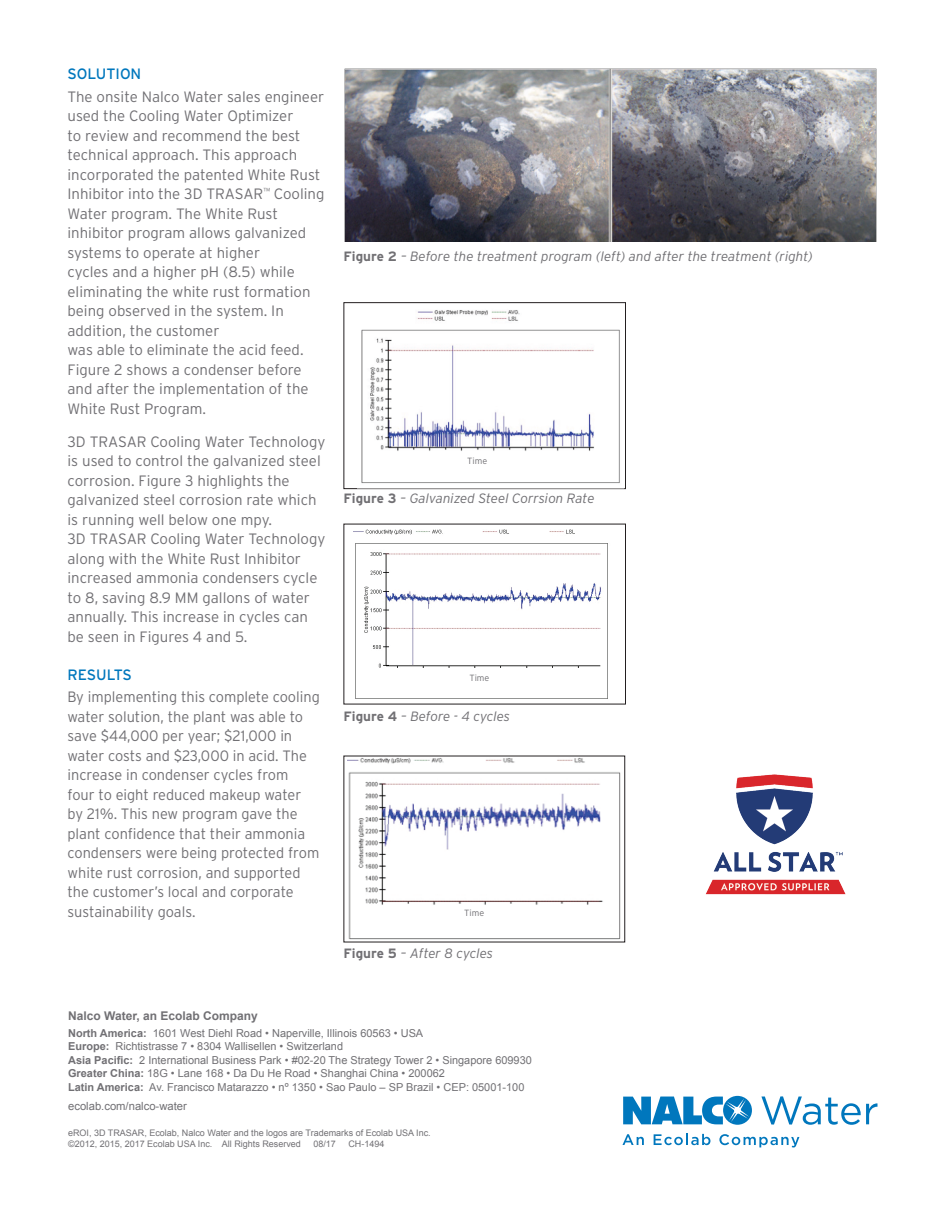
<style>
.page{position:relative;width:945px;height:1215px;background:#fff}
.page>*{position:absolute;margin:0;border:0;box-sizing:border-box;transform-origin:0 0}
.t1{font:300 15px/19.5px "Interstate";color:#717074}
.t2{font:15px "Interstate";color:#0077bd}
.t3{font:italic 300 13.5px "Interstate";color:#717074}
.t4{font:700 12px "Arial";color:#717074}
.t5{font:11.25px "Arial";color:#717074}
.t6{font:10.95px/13.5px "Arial";color:#717074}
.t7{font:9px/12px "Arial";color:#717074}
.t8{font:300 9px "Interstate";color:#717074}
.s1{font-weight:700;font-style:normal}
.s2{font-weight:700}
</style>
<div class="page">
<img style="left:347px;top:758px;width:274px;height:182px">
<div style="left:344px;top:302px;width:282px;height:187px;border:1px solid #231f20"></div>
<img style="left:344px;top:68px;width:533px;height:174px">
<img style="left:357px;top:310px;width:267px;height:178px">
<div style="left:389px;top:452px;width:225px;height:29px;background:#fff"></div>
<img style="left:353px;top:530px;width:255px;height:169px">
<div style="left:393px;top:668px;width:211px;height:28px;background:#fff"></div>
<div style="left:380px;top:906px;width:229px;height:29px;background:#fff"></div>
<img style="left:706px;top:774px;width:140px;height:121px">
<svg style="left:622px;top:1134px;width:22px;height:11px"></svg>
<svg style="left:654px;top:1134px;width:56px;height:11px"></svg>
<svg style="left:719px;top:1134px;width:80px;height:14px"></svg>
<svg style="left:623px;top:1096px;width:129px;height:29px"></svg>
<svg style="left:761px;top:1096px;width:116px;height:29px"></svg>
<p class="t2" style="left:68px;top:65px;width:75px">SOLUTION</p>
<p class="t1" style="left:68px;top:87px;width:258px">The onsite Nalco Water sales engineer used the Cooling Water Optimizer<br>to review and recommend the best technical approach. This approach incorporated the patented White Rust<br>Inhibitor into the 3D TRASAR<sup>™</sup> Cooling<br>Water program. The White Rust inhibitor program allows galvanized systems to operate at higher<br>cycles and a higher pH (8.5) while eliminating the white rust formation being observed in the system. In addition, the customer<br>was able to eliminate the acid feed.<br>Figure 2 shows a condenser before and after the implementation of the<br>White Rust Program.</p>
<p class="t1" style="left:68px;top:432px;width:259px">3D TRASAR Cooling Water Technology is used to control the galvanized steel corrosion. Figure 3 highlights the galvanized steel corrosion rate which is running well below one mpy.<br>3D TRASAR Cooling Water Technology along with the White Rust Inhibitor increased ammonia condensers cycle to 8, saving 8.9 MM gallons of water annually. This increase in cycles can be seen in Figures 4 and 5.</p>
<p class="t2" style="left:68px;top:666px;width:66px">RESULTS</p>
<p class="t1" style="left:68px;top:687px;width:254px">By implementing this complete cooling water solution, the plant was able to save $44,000 per year; $21,000 in water costs and $23,000 in acid. The increase in condenser cycles from<br>four to eight reduced makeup water by 21%. This new program gave the plant confidence that their ammonia condensers were being protected from white rust corrosion, and supported the customer’s local and corporate sustainability goals.</p>
<p class="t3" style="left:344px;top:248px;width:471px"><span class="s1">Figure 2</span> – Before the treatment program (left) and after the treatment (right)</p>
<p class="t8" style="left:467px;top:455px;width:21px">Time</p>
<p class="t3" style="left:344px;top:490px;width:253px"><span class="s1">Figure 3</span> – Galvanized Steel Corrsion Rate</p>
<p class="t8" style="left:470px;top:672px;width:21px">Time</p>
<p class="t3" style="left:344px;top:708px;width:168px"><span class="s1">Figure 4</span> – Before - 4 cycles</p>
<p class="t8" style="left:464px;top:908px;width:21px">Time</p>
<p class="t3" style="left:344px;top:945px;width:151px"><span class="s1">Figure 5</span> – After 8 cycles</p>
<p class="t4" style="left:68px;top:1008px;width:191px">Nalco Water, an Ecolab Company</p>
<p class="t6" style="left:68px;top:1026px;width:465px"><span class="s2">North America:</span> 1601 West Diehl Road • Naperville, Illinois 60563 • USA<br><span class="s2">Europe:</span> Richtistrasse 7 • 8304 Wallisellen • Switzerland<br><span class="s2">Asia Pacific:</span> 2 International Business Park • #02-20 The Strategy Tower 2 • Singapore 609930<br><span class="s2">Greater China:</span> 18G • Lane 168 • Da Du He Road • Shanghai China • 200062<br><span class="s2">Latin America:</span> Av. Francisco Matarazzo • nº 1350 • Sao Paulo – SP Brazil • CEP: 05001-100</p>
<p class="t5" style="left:68px;top:1099px;width:120px">ecolab.com/nalco-water</p>
<p class="t7" style="left:68px;top:1126px;width:364px">eROI, 3D TRASAR, Ecolab, Nalco Water and the logos are Trademarks of Ecolab USA Inc. ©2012, 2015, 2017 Ecolab USA Inc. All Rights Reserved</p>
<p class="t7" style="left:313px;top:1138px;width:24px">08/17</p>
<p class="t7" style="left:348px;top:1138px;width:38px">CH-1494</p>
</div>
